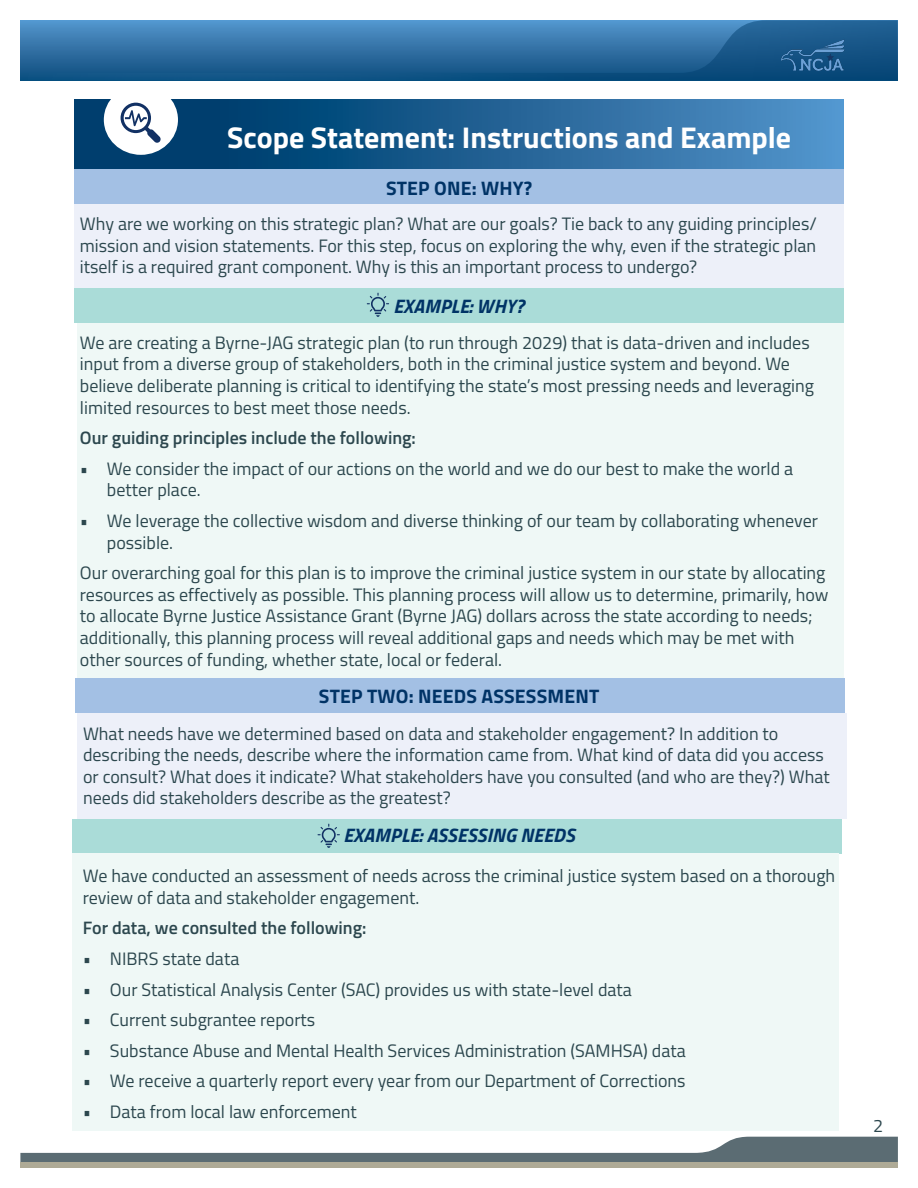
<style>
.page{position:relative;width:918px;height:1188px;background:#fff}
.page>*{position:absolute;margin:0;border:0;box-sizing:border-box;transform-origin:0 0}
.t1{font:700 30px "Titillium Web";color:#fff}
.t2{font:700 19.5px "Titillium Web";letter-spacing:.01em;color:#036}
.t3{font:italic 700 19.5px "Titillium Web";letter-spacing:.01em;color:#036}
.t4{font:18px/21.6px "Titillium Web";color:#2c474e}
.t5{font:600 18px "Titillium Web";color:#2c474e}
</style>
<div class="page">
<svg style="left:20px;top:1137px;width:878px;height:26px"></svg>
<svg style="left:20px;top:20px;width:878px;height:60px"></svg>
<div style="left:20px;top:1163px;width:878px;height:5px;background:#aeaa96"></div>
<img style="left:780px;top:38px;width:67px;height:34px">
<div style="left:74px;top:99px;width:770px;height:70px;background:linear-gradient(to right,#00305e,#4f90c7)"></div>
<div style="left:104px;top:85px;width:74px;height:70px;background:#fff;border-radius:50%"></div>
<svg style="left:121px;top:103px;width:40px;height:40px"></svg>
<div style="left:74px;top:204px;width:770px;height:84px;background:#edf0f9"></div>
<div style="left:77px;top:322px;width:767px;height:357px;background:#eff8f6"></div>
<div style="left:74px;top:169px;width:770px;height:35px;background:#a3c0e4"></div>
<div style="left:74px;top:288px;width:770px;height:34px;background:#aadcd8"></div>
<div style="left:75px;top:679px;width:770px;height:34px;background:#a3c0e4"></div>
<div style="left:77px;top:713px;width:770px;height:106px;background:#edf0f9"></div>
<div style="left:72px;top:819px;width:770px;height:34px;background:#aadcd8"></div>
<div style="left:72px;top:853px;width:767px;height:277px;background:#eff8f6"></div>
<svg style="left:367px;top:293px;width:22px;height:24px"></svg>
<svg style="left:318px;top:824px;width:22px;height:24px"></svg>
<p class="t1" style="left:227px;top:115px;width:566px">Scope Statement: Instructions and Example</p>
<h2 class="t2" style="left:386px;top:173px;width:148px">STEP ONE: WHY?</h2>
<p class="t4" style="left:80px;top:212px;width:738px;text-align:justify">Why are we working on this strategic plan? What are our goals? Tie back to any guiding principles/ mission and vision statements. For this step, focus on exploring the why, even if the strategic plan itself is a required grant component. Why is this an important process to undergo?</p>
<h3 class="t3" style="left:393px;top:291px;width:132px">EXAMPLE: WHY?</h3>
<p class="t4" style="left:80px;top:331px;width:736px">We are creating a Byrne-JAG strategic plan (to run through 2029) that is data-driven and includes input from a diverse group of stakeholders, both in the criminal justice system and beyond. We believe deliberate planning is critical to identifying the state’s most pressing needs and leveraging limited resources to best meet those needs.</p>
<p class="t5" style="left:80px;top:424px;width:337px">Our guiding principles include the following:</p>
<p class="t4" style="left:107px;top:457px;width:688px;text-indent:-27px">• We consider the impact of our actions on the world and we do our best to make the world a better place.</p>
<p class="t4" style="left:107px;top:509px;width:713px;text-indent:-27px">• We leverage the collective wisdom and diverse thinking of our team by collaborating whenever possible.</p>
<p class="t4" style="left:80px;top:561px;width:750px">Our overarching goal for this plan is to improve the criminal justice system in our state by allocating resources as effectively as possible. This planning process will allow us to determine, primarily, how to allocate Byrne Justice Assistance Grant (Byrne JAG) dollars across the state according to needs; additionally, this planning process will reveal additional gaps and needs which may be met with other sources of funding, whether state, local or federal.</p>
<h2 class="t2" style="left:319px;top:681px;width:282px">STEP TWO: NEEDS ASSESSMENT</h2>
<p class="t4" style="left:83px;top:722px;width:748px">What needs have we determined based on data and stakeholder engagement? In addition to describing the needs, describe where the information came from. What kind of data did you access or consult? What does it indicate? What stakeholders have you consulted (and who are they?) What needs did stakeholders describe as the greatest?</p>
<h3 class="t3" style="left:343px;top:820px;width:233px">EXAMPLE: ASSESSING NEEDS</h3>
<p class="t4" style="left:83px;top:864px;width:754px">We have conducted an assessment of needs across the criminal justice system based on a thorough review of data and stakeholder engagement.</p>
<p class="t5" style="left:83px;top:915px;width:285px">For data, we consulted the following:</p>
<p class="t4" style="left:83px;top:947px;width:158px">• NIBRS state data</p>
<p class="t4" style="left:83px;top:978px;width:551px">• Our Statistical Analysis Center (SAC) provides us with state-level data</p>
<p class="t4" style="left:83px;top:1008px;width:234px">• Current subgrantee reports</p>
<p class="t4" style="left:83px;top:1039px;width:604px">• Substance Abuse and Mental Health Services Administration (SAMHSA) data</p>
<p class="t4" style="left:83px;top:1069px;width:604px">• We receive a quarterly report every year from our Department of Corrections</p>
<p class="t4" style="left:83px;top:1100px;width:275px">• Data from local law enforcement</p>
<p class="t4" style="left:873px;top:1114px;width:12px">2</p>
</div>
